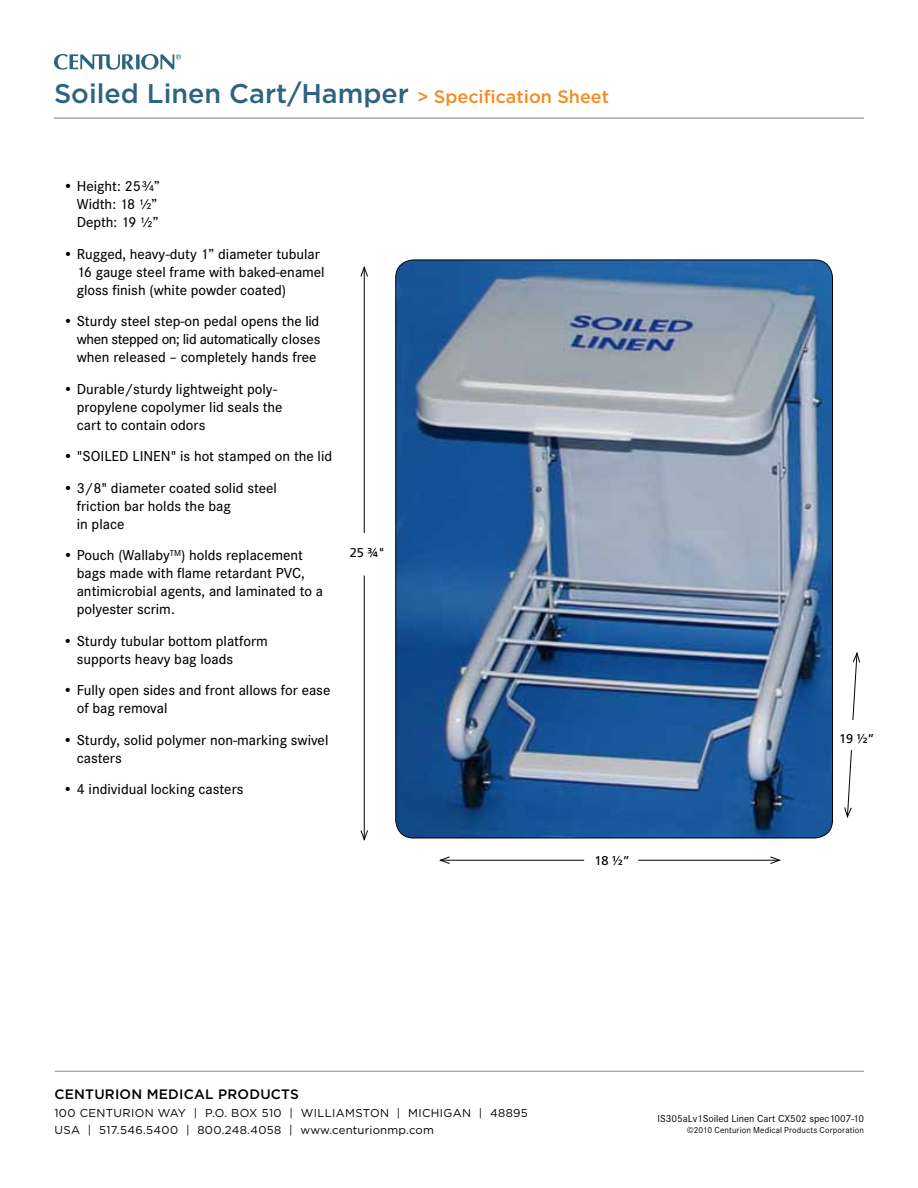
<style>
.page{position:relative;width:918px;height:1188px;background:#fff}
.page>*{position:absolute;margin:0;border:0;box-sizing:border-box;transform-origin:0 0}
.t1{font:500 27px "Gotham";color:#2d637f}
.t2{font:500 15px/18px "Corporate S";color:#000}
.t3{font:500 13.65px "Gotham";letter-spacing:.015em;color:#000}
.t4{font:12.75px "Frutiger";color:#000}
.t5{font:11.4px/17.1px "Gotham";letter-spacing:.03em;color:#000}
.t6{font:10.5px "Corporate S";color:#000}
.t7{font:9px "Corporate S";letter-spacing:.015em;color:#000}
.s1{font-size:18px;color:#f68b1f}
</style>
<div class="page">
<svg style="left:54px;top:54px;width:127px;height:16px"></svg>
<hr style="left:55px;top:1071px;width:809px;height:1px;background:#a2acb4">
<hr style="left:54px;top:117px;width:810px;height:2px;background:#a2acb4">
<hr style="left:364px;top:267px;width:1px;height:266px;background:#000">
<svg style="left:360px;top:266px;width:8px;height:11px"></svg>
<hr style="left:364px;top:576px;width:1px;height:264px;background:#000">
<svg style="left:360px;top:830px;width:8px;height:11px"></svg>
<hr style="left:638px;top:860px;width:141px;height:1px;background:#000">
<svg style="left:769px;top:856px;width:12px;height:8px"></svg>
<hr style="left:440px;top:860px;width:144px;height:1px;background:#000">
<svg style="left:439px;top:856px;width:12px;height:8px"></svg>
<svg style="left:852px;top:652px;width:9px;height:68px"></svg>
<img style="left:396px;top:260px;width:437px;height:578px">
<svg style="left:844px;top:750px;width:8px;height:68px"></svg>
<h1 class="t1" style="left:54px;top:75px;width:557px">Soiled Linen Cart/Hamper <span class="s1">&gt; Specification Sheet</span></h1>
<p class="t2" style="left:77px;top:177px;width:85px;text-indent:-14px">• Height: 25 ¾”<br>Width: 18 ½”<br>Depth: 19 ½”</p>
<p class="t2" style="left:77px;top:245px;width:249px;text-indent:-14px">• Rugged, heavy-duty 1” diameter tubular<br>16 gauge steel frame with baked-enamel gloss finish (white powder coated)</p>
<p class="t2" style="left:77px;top:312px;width:245px;text-align:justify;text-indent:-14px">• Sturdy steel step-on pedal opens the lid when stepped on; lid automatically closes when released – completely hands free</p>
<p class="t2" style="left:77px;top:380px;width:207px;text-indent:-14px">• Durable/sturdy lightweight poly&shy;propylene copolymer lid seals the cart to contain odors</p>
<p class="t2" style="left:63px;top:447px;width:271px">• "SOILED LINEN" is hot stamped on the lid</p>
<p class="t2" style="left:77px;top:479px;width:202px;text-indent:-14px">• 3/8" diameter coated solid steel friction bar holds the bag<br>in place</p>
<p class="t2" style="left:77px;top:546px;width:248px;text-indent:-14px">• Pouch (Wallaby<sup>TM</sup>) holds replacement bags made with flame retardant PVC, antimicrobial agents, and laminated to a polyester scrim.</p>
<p class="t2" style="left:77px;top:632px;width:193px;text-indent:-14px">• Sturdy tubular bottom platform supports heavy bag loads</p>
<p class="t2" style="left:77px;top:681px;width:255px;text-indent:-14px">• Fully open sides and front allows for ease of bag removal</p>
<p class="t2" style="left:77px;top:731px;width:253px;text-indent:-14px">• Sturdy, solid polymer non-marking swivel casters</p>
<p class="t2" style="left:63px;top:780px;width:182px">• 4 individual locking casters</p>
<p class="t4" style="left:350px;top:545px;width:37px">25 ¾"</p>
<p class="t4" style="left:594px;top:853px;width:37px">18 ½”</p>
<p class="t4" style="left:839px;top:731px;width:37px">19 ½”</p>
<p class="t3" style="left:55px;top:1085px;width:246px">CENTURION MEDICAL PRODUCTS</p>
<p class="t5" style="left:55px;top:1104px;width:475px">100 CENTURION WAY | P.O. BOX 510 | WILLIAMSTON | MICHIGAN | 48895<br>USA | 517.546.5400 | 800.248.4058 | www.centurionmp.com</p>
<p class="t6" style="left:658px;top:1113px;width:208px">IS305aLv1Soiled Linen Cart CX502 spec1007-10</p>
<p class="t7" style="left:687px;top:1125px;width:179px">©2010 Centurion Medical Products Corporation</p>
</div>
